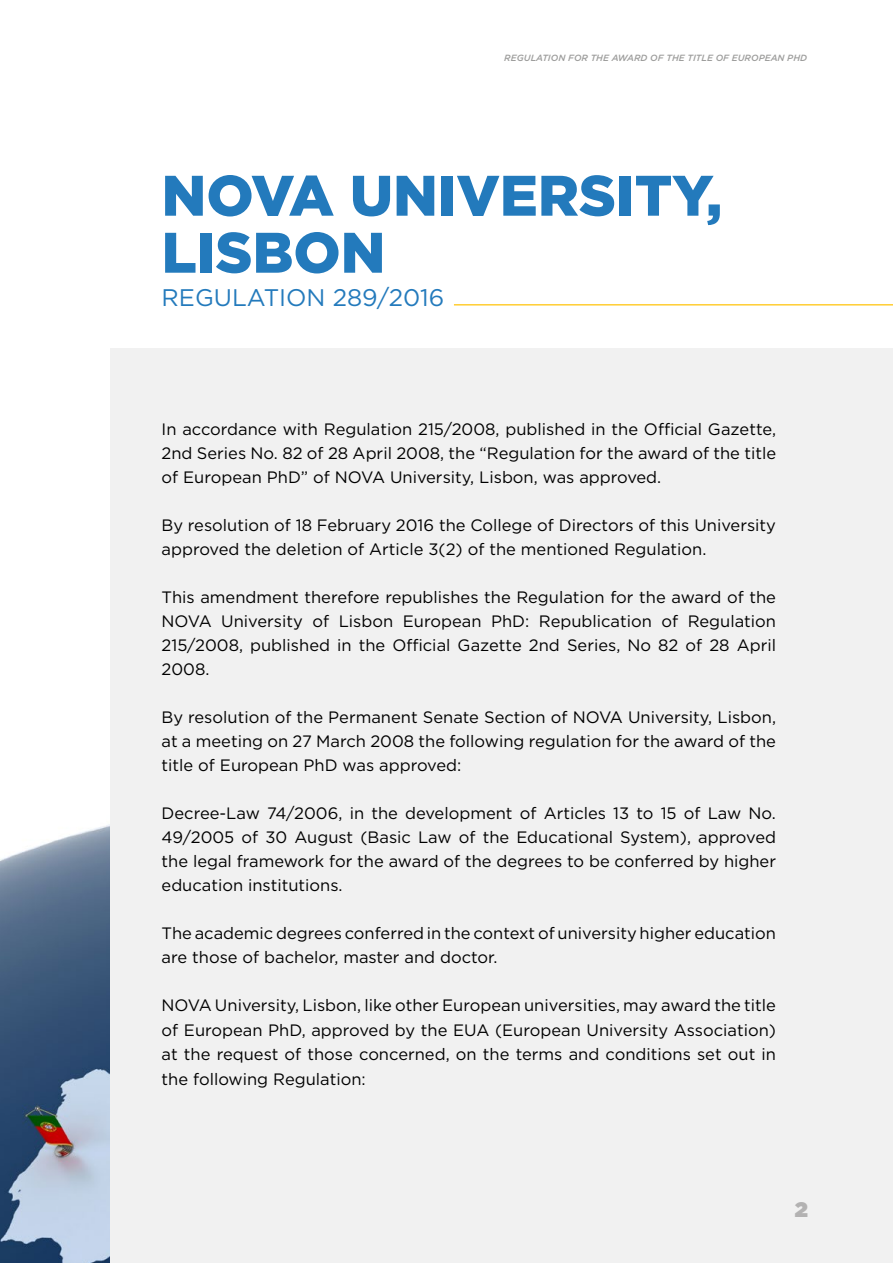
<style>
.page{position:relative;width:893px;height:1263px;background:#fff}
.page>*{position:absolute;margin:0;border:0;box-sizing:border-box;transform-origin:0 0}
.t1{font:900 57px/57px "Gotham";color:#237abc}
.t2{font:24px "Gotham";color:#237abc}
.t3{font:900 21px "Gotham";color:#b3b2b2}
.t4{font:16.5px/24px "Gotham";color:#000;text-align:justify}
.t5{font:italic 500 9px "Gotham";color:#9d9d9c}
</style>
<div class="page">
<img style="left:0;top:824px;width:110px;height:439px">
<div style="left:110px;top:349px;width:783px;height:914px;background:#f1f1f1"></div>
<hr style="left:454px;top:304px;width:439px;height:2px;background:#ffcd32">
<p class="t5" style="left:504px;top:52px;width:304px">REGULATION FOR THE AWARD OF THE TITLE OF EUROPEAN PHD</p>
<h1 class="t1" style="left:162px;top:166px;width:562px">NOVA UNIVERSITY,<br>LISBON</h1>
<h2 class="t2" style="left:162px;top:282px;width:284px">REGULATION 289/2016</h2>
<p class="t4" style="left:162px;top:417px;width:616px">In accordance with Regulation 215/2008, published in the Official Gazette, 2nd Series No. 82 of 28 April 2008, the “Regulation for the award of the title of European PhD” of NOVA University, Lisbon, was approved.</p>
<p class="t4" style="left:162px;top:513px;width:616px">By resolution of 18 February 2016 the College of Directors of this University approved the deletion of Article 3(2) of the mentioned Regulation.</p>
<p class="t4" style="left:162px;top:585px;width:616px">This amendment therefore republishes the Regulation for the award of the NOVA University of Lisbon European PhD: Republication of Regulation 215/2008, published in the Official Gazette 2nd Series, No 82 of 28 April 2008.</p>
<p class="t4" style="left:162px;top:705px;width:616px">By resolution of the Permanent Senate Section of NOVA University, Lisbon, at a meeting on 27 March 2008 the following regulation for the award of the title of European PhD was approved:</p>
<p class="t4" style="left:162px;top:801px;width:616px">Decree-Law 74/2006, in the development of Articles 13 to 15 of Law No.<br>49/2005 of 30 August (Basic Law of the Educational System), approved the legal framework for the award of the degrees to be conferred by higher education institutions.</p>
<p class="t4" style="left:162px;top:921px;width:616px">The academic degrees conferred in the context of university higher education are those of bachelor, master and doctor.</p>
<p class="t4" style="left:162px;top:993px;width:616px">NOVA University, Lisbon, like other European universities, may award the title of European PhD, approved by the EUA (European University Association) at the request of those concerned, on the terms and conditions set out in</p>
<p class="t4" style="left:162px;top:1067px;width:206px">the following Regulation:</p>
<p class="t3" style="left:795px;top:1194px;width:15px">2</p>
</div>
